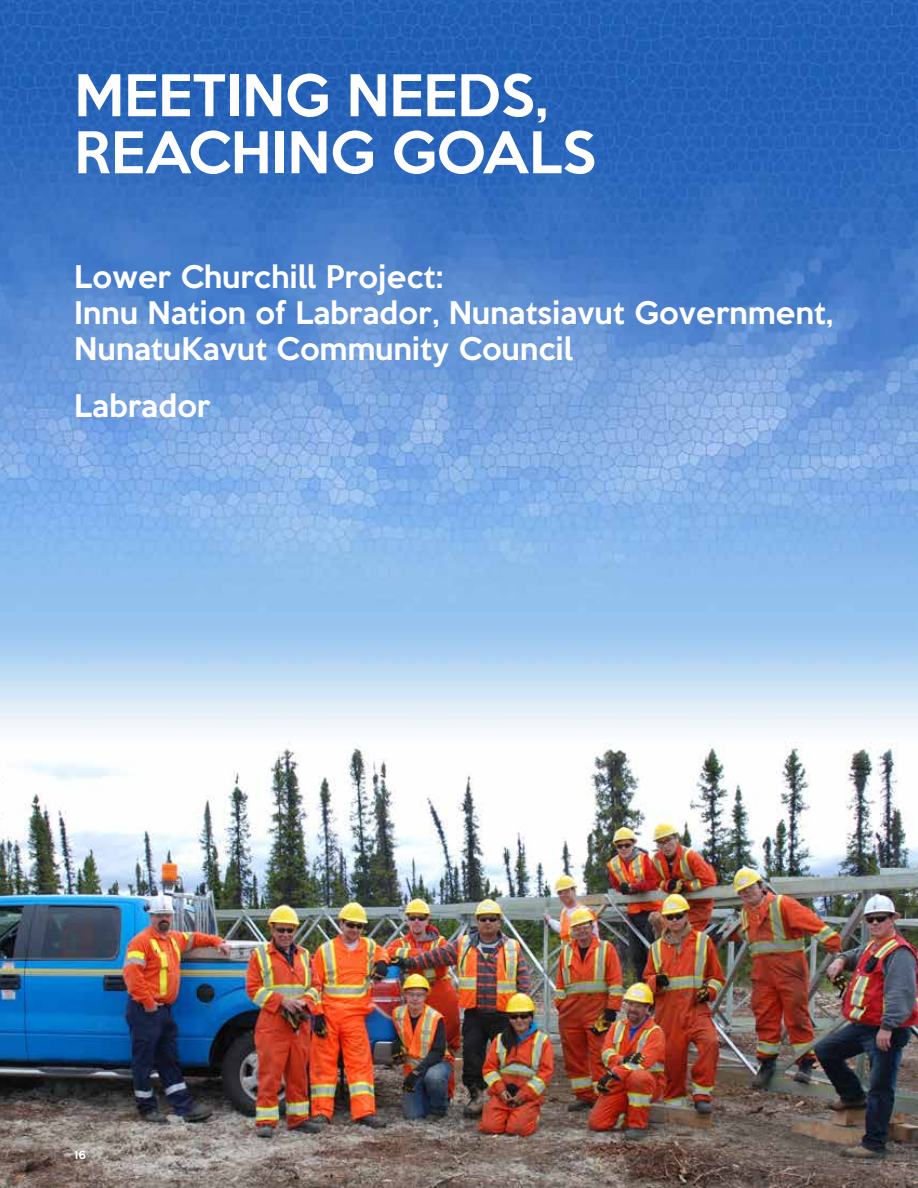
<style>
.page{position:relative;width:918px;height:1188px;background:#fff}
.page>*{position:absolute;margin:0;border:0;box-sizing:border-box;transform-origin:0 0}
.t1{font:500 52.5px/57px "Keep Calm";color:#fff}
.t2{font:500 28.5px/36px "Keep Calm";letter-spacing:.01em;color:#fff}
.t3{font:500 10.5px "Keep Calm";color:#fff}
</style>
<div class="page">
<img style="left:0;top:0;width:918px;height:1188px">
<h1 class="t1" style="left:74px;top:63px;width:523px">MEETING NEEDS,<br>REACHING GOALS</h1>
<p class="t2" style="left:74px;top:257px;width:760px">Lower Churchill Project:<br>Innu Nation of Labrador, Nunatsiavut Government,<br>NunatuKavut Community Council</p>
<p class="t2" style="left:74px;top:385px;width:138px">Labrador</p>
<p class="t3" style="left:74px;top:1146px;width:14px">16</p>
</div>
